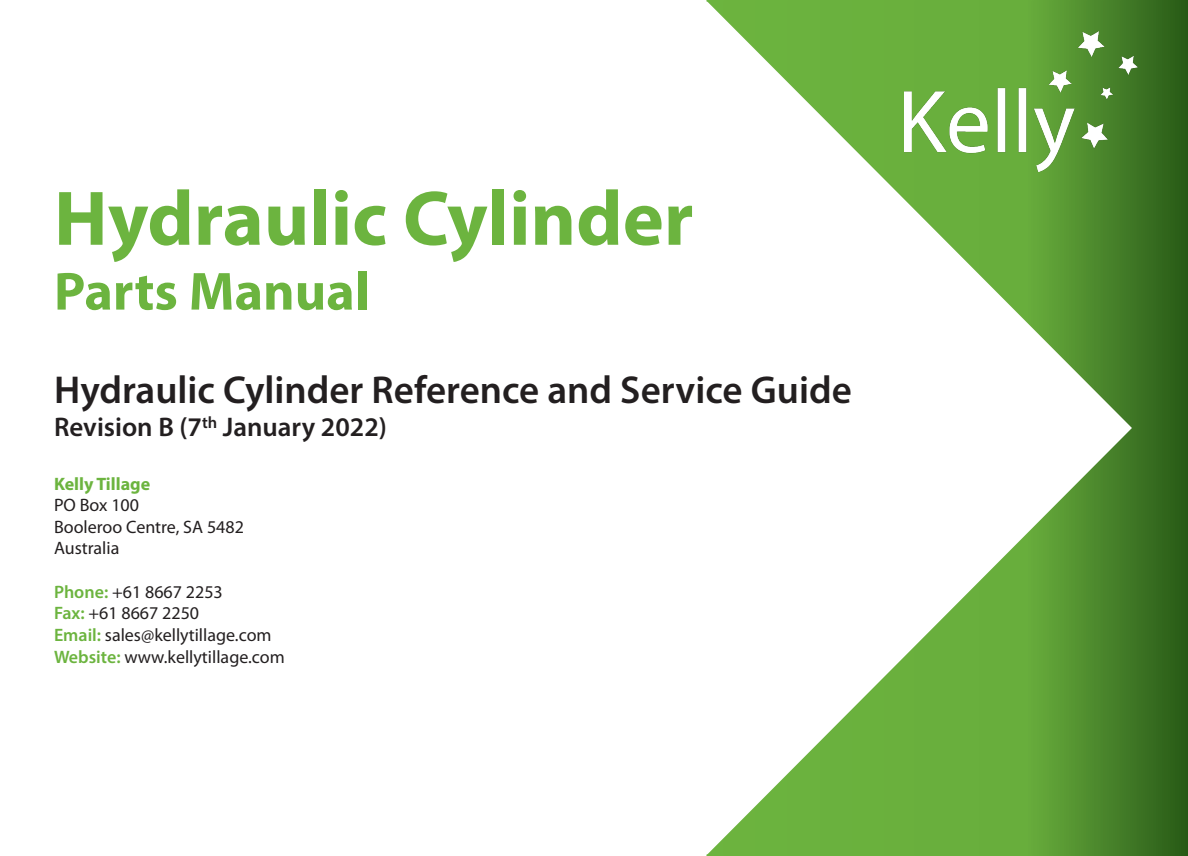
<style>
.page{position:relative;width:1188px;height:856px;background:#fff}
.page>*{position:absolute;margin:0;border:0;box-sizing:border-box;transform-origin:0 0}
.t1{font:700 78px "Myriad Pro";color:#6cb43f}
.t2{font:700 54px "Myriad Pro";color:#6cb43f}
.t3{font:600 39px "Myriad Pro";color:#231f20}
.t4{font:600 27px "Myriad Pro";color:#231f20}
.t5{font:18px "Myriad Pro";color:#231f20}
.t6{font:700 18px "Myriad Pro";color:#6cb43f}
.s1{font-weight:600;color:#6cb43f}
</style>
<div class="page">
<svg style="left:706px;top:0;width:482px;height:371px"></svg>
<img style="left:905px;top:32px;width:232px;height:139px">
<svg style="left:706px;top:371px;width:482px;height:485px"></svg>
<p class="t1" style="left:54px;top:168px;width:641px">Hydraulic Cylinder</p>
<p class="t2" style="left:54px;top:256px;width:317px">Parts Manual</p>
<p class="t3" style="left:54px;top:365px;width:799px">Hydraulic Cylinder Reference and Service Guide</p>
<p class="t4" style="left:54px;top:409px;width:334px">Revision B (7<sup>th</sup> January 2022)</p>
<p class="t6" style="left:54px;top:472px;width:98px">Kelly Tillage</p>
<p class="t5" style="left:54px;top:495px;width:87px">PO Box 100</p>
<p class="t5" style="left:54px;top:517px;width:191px">Booleroo Centre, SA 5482</p>
<p class="t5" style="left:54px;top:538px;width:67px">Australia</p>
<p class="t5" style="left:54px;top:582px;width:170px"><span class="s1">Phone:</span> +61 8667 2253</p>
<p class="t5" style="left:54px;top:603px;width:147px"><span class="s1">Fax:</span> +61 8667 2250</p>
<p class="t5" style="left:54px;top:625px;width:219px"><span class="s1">Email:</span> sales@kellytillage.com</p>
<p class="t5" style="left:54px;top:646px;width:232px"><span class="s1">Website:</span> www.kellytillage.com</p>
</div>
